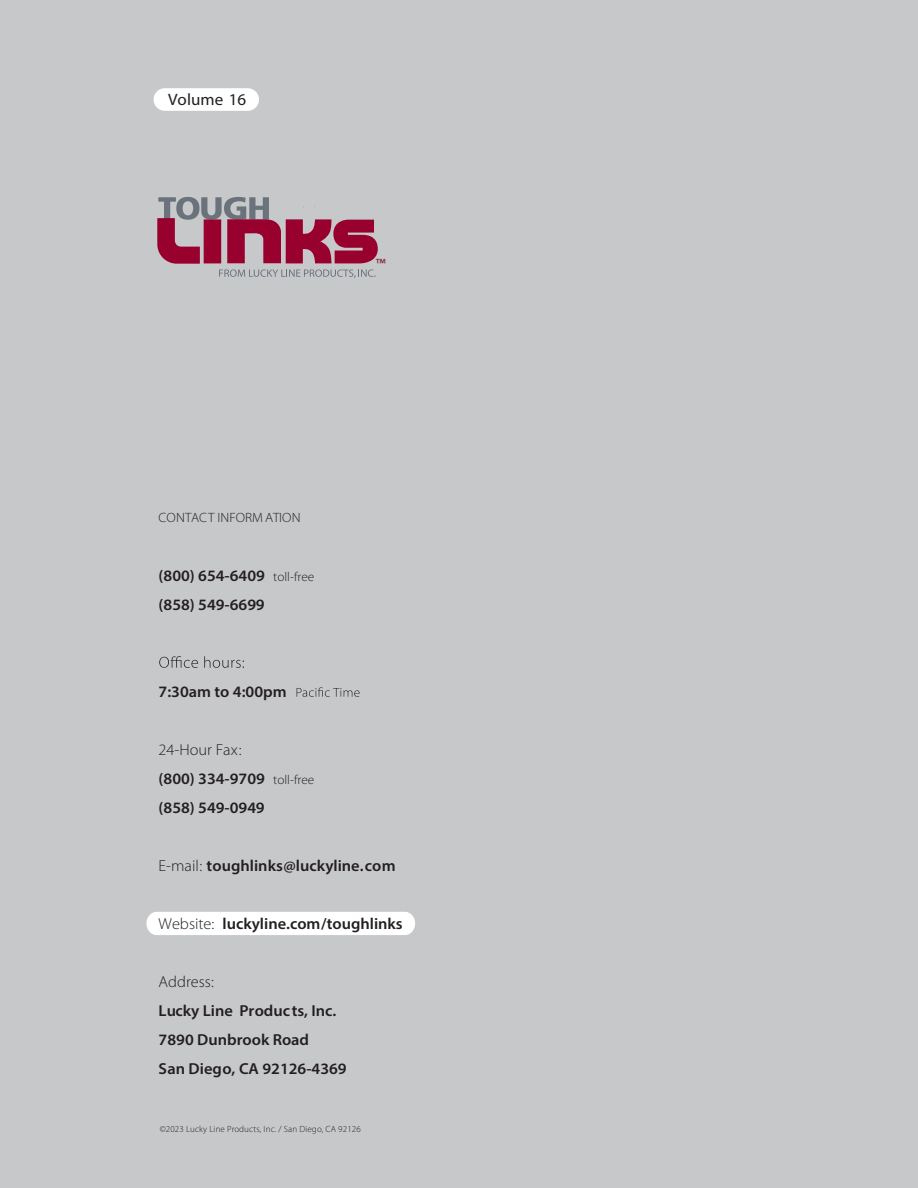
<style>
.page{position:relative;width:918px;height:1188px;background:#c7c8ca}
.page>*{position:absolute;margin:0;border:0;box-sizing:border-box;transform-origin:0 0}
.t1{font:16.5px "Myriad";color:#231f20}
.t2{font:16.5px "Myriad Pro";color:#861d28}
.t3{font:600 15.9px/29.1px "Myriad Pro";color:#231f20}
.t4{font:300 15.9px "Myriad Pro";color:#231f20}
.t5{font:300 13.5px "Myriad Pro";color:#231f20}
.t6{font:300 9px "Myriad Pro";letter-spacing:.015em;color:#231f20}
.s1{font-weight:300;font-size:12.9px}
.s2{font-weight:300}
</style>
<div class="page">
<div style="left:154px;top:88px;width:105px;height:23px;background:#fff;border-radius:11px"></div>
<div style="left:146px;top:912px;width:269px;height:23px;background:#fff"></div>
<svg style="left:159px;top:656px;width:85px;height:12px"></svg>
<svg style="left:297px;top:687px;width:63px;height:10px"></svg>
<svg style="left:157px;top:197px;width:221px;height:81px"></svg>
<p class="t1" style="left:168px;top:91px;width:80px">Volume 16</p>
<p class="t2" style="left:375px;top:255px;width:12px">™</p>
<p class="t5" style="left:159px;top:510px;width:144px">CONTACT INFORMATION</p>
<p class="t3" style="left:159px;top:560px;width:157px">(800) 654-6409 <span class="s1">toll-free </span>(858) 549-6699</p>
<p class="t3" style="left:159px;top:676px;width:129px">7:30am to 4:00pm</p>
<p class="t3" style="left:159px;top:735px;width:157px"><span class="s2">24-Hour Fax:<br></span>(800) 334-9709 <span class="s1">toll-free </span>(858) 549-0949</p>
<p class="t3" style="left:159px;top:851px;width:239px"><span class="s2">E-mail:</span> toughlinks@luckyline.com</p>
<p class="t3" style="left:159px;top:909px;width:246px"><span class="s2">Website:</span> luckyline.com/toughlinks</p>
<p class="t4" style="left:159px;top:972px;width:57px">Address:</p>
<p class="t3" style="left:159px;top:996px;width:189px">Lucky Line Products, Inc.<br>7890 Dunbrook Road<br>San Diego, CA 92126-4369</p>
<p class="t6" style="left:160px;top:1124px;width:203px">©2023 Lucky Line Products, Inc. / San Diego, CA 92126</p>
</div>
